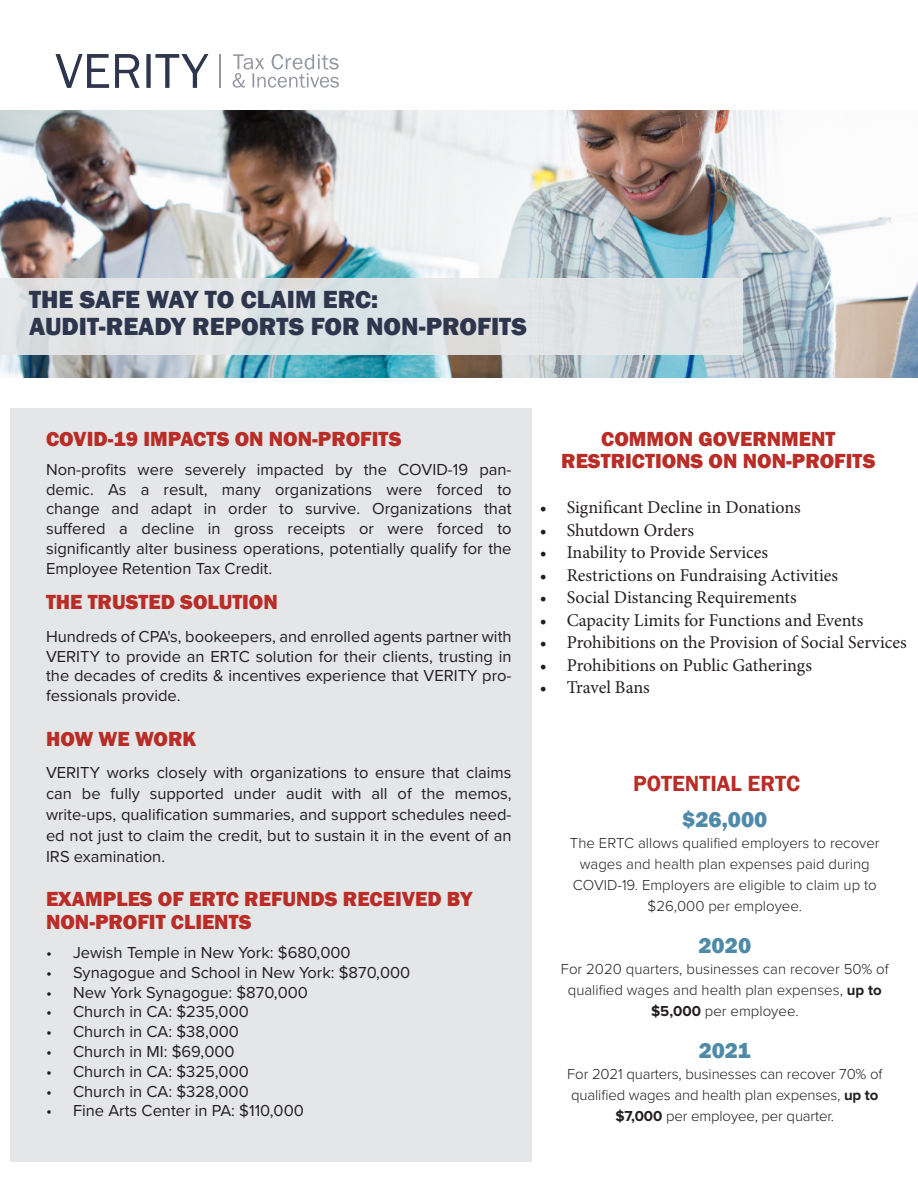
<style>
.page{position:relative;width:918px;height:1188px;background:#fff}
.page>*{position:absolute;margin:0;border:0;box-sizing:border-box;transform-origin:0 0}
.t1{font:800 25.5px "Franklin Gothic";color:#2e364d}
.t2{font:800 22.5px "Franklin Gothic";color:#4f8aa8}
.t3{font:600 22.5px "Franklin Gothic";color:#ba2c26}
.t4{font:800 21px/22.5px "Franklin Gothic";color:#ba2c26}
.t5{font:18px "Minion Pro";color:#231f20}
.t6{font:16.5px/19.8px "Proxima Nova";color:#231f20;text-align:justify}
.t7{font:300 15px/21px "Proxima Nova";color:#231f20;text-align:center}
.s1{font-weight:700}
</style>
<div class="page">
<img style="left:0;top:110px;width:918px;height:268px">
<svg style="left:55px;top:54px;width:153px;height:34px"></svg>
<hr style="left:219px;top:54px;width:2px;height:34px;background:#9496a1">
<svg style="left:233px;top:54px;width:106px;height:34px"></svg>
<div style="left:0;top:279px;width:742px;height:76px;background:#e6e8e9"></div>
<div style="left:10px;top:408px;width:521px;height:754px;background:#e5e6e8"></div>
<p class="t1" style="left:29px;top:283px;width:351px">THE SAFE WAY TO CLAIM ERC:</p>
<p class="t1" style="left:29px;top:310px;width:499px">AUDIT-READY REPORTS FOR NON-PROFITS</p>
<p class="t4" style="left:46px;top:428px;width:357px">COVID-19 IMPACTS ON NON-PROFITS</p>
<p class="t6" style="left:46px;top:459px;width:467px">Non-profits were severely impacted by the COVID-19 pan&shy;demic. As a result, many organizations were forced to change and adapt in order to survive. Organizations that suffered a decline in gross receipts or were forced to significantly alter business operations, potentially qualify for the Employee Retention Tax Credit.</p>
<p class="t4" style="left:46px;top:590px;width:233px">THE TRUSTED SOLUTION</p>
<p class="t6" style="left:46px;top:626px;width:467px">Hundreds of CPA's, bookeepers, and enrolled agents partner with VERITY to provide an ERTC solution for their clients, trusting in the decades of credits &amp; incentives experience that VERITY pro&shy;fessionals provide.</p>
<p class="t4" style="left:46px;top:728px;width:152px">HOW WE WORK</p>
<p class="t6" style="left:46px;top:761px;width:467px;line-height:21px">VERITY works closely with organizations to ensure that claims can be fully supported under audit with all of the memos, write-ups, qualification summaries, and support schedules need&shy;ed not just to claim the credit, but to sustain it in the event of an IRS examination.</p>
<p class="t4" style="left:46px;top:888px;width:428px">EXAMPLES OF ERTC REFUNDS RECEIVED BY<br>NON-PROFIT CLIENTS</p>
<p class="t6" style="left:46px;top:942px;width:306px">• Jewish Temple in New York: $680,000</p>
<p class="t6" style="left:46px;top:962px;width:366px">• Synagogue and School in New York: $870,000</p>
<p class="t6" style="left:46px;top:982px;width:263px">• New York Synagogue: $870,000</p>
<p class="t6" style="left:46px;top:1001px;width:204px">• Church in CA: $235,000</p>
<p class="t6" style="left:46px;top:1021px;width:195px">• Church in CA: $38,000</p>
<p class="t6" style="left:46px;top:1041px;width:190px">• Church in MI: $69,000</p>
<p class="t6" style="left:46px;top:1061px;width:204px">• Church in CA: $325,000</p>
<p class="t6" style="left:46px;top:1081px;width:204px">• Church in CA: $328,000</p>
<p class="t6" style="left:46px;top:1100px;width:259px">• Fine Arts Center in PA: $110,000</p>
<p class="t4" style="left:561px;top:427px;width:316px;text-align:center">COMMON GOVERNMENT<br>RESTRICTIONS ON NON-PROFITS</p>
<p class="t5" style="left:540px;top:495px;width:263px">• Significant Decline in Donations</p>
<p class="t5" style="left:540px;top:518px;width:156px">• Shutdown Orders</p>
<p class="t5" style="left:540px;top:540px;width:230px">• Inability to Provide Services</p>
<p class="t5" style="left:540px;top:563px;width:300px">• Restrictions on Fundraising Activities</p>
<p class="t5" style="left:540px;top:585px;width:258px">• Social Distancing Requirements</p>
<p class="t5" style="left:540px;top:608px;width:325px">• Capacity Limits for Functions and Events</p>
<p class="t5" style="left:540px;top:630px;width:369px">• Prohibitions on the Provision of Social Services</p>
<p class="t5" style="left:540px;top:653px;width:274px">• Prohibitions on Public Gatherings</p>
<p class="t5" style="left:540px;top:675px;width:112px">• Travel Bans</p>
<p class="t3" style="left:633px;top:770px;width:169px">POTENTIAL ERTC</p>
<p class="t2" style="left:682px;top:805px;width:87px">$26,000</p>
<p class="t7" style="left:570px;top:832px;width:311px">The ERTC allows qualified employers to recover wages and health plan expenses paid during COVID-19. Employers are eligible to claim up to $26,000 per employee.</p>
<p class="t2" style="left:698px;top:931px;width:54px">2020</p>
<p class="t7" style="left:561px;top:958px;width:329px">For 2020 quarters, businesses can recover 50% of qualified wages and health plan expenses, <span class="s1">up to $5,000</span> per employee.</p>
<p class="t2" style="left:699px;top:1036px;width:53px">2021</p>
<p class="t7" style="left:567px;top:1063px;width:317px">For 2021 quarters, businesses can recover 70% of qualified wages and health plan expenses, <span class="s1">up to $7,000</span> per employee, per quarter.</p>
</div>
